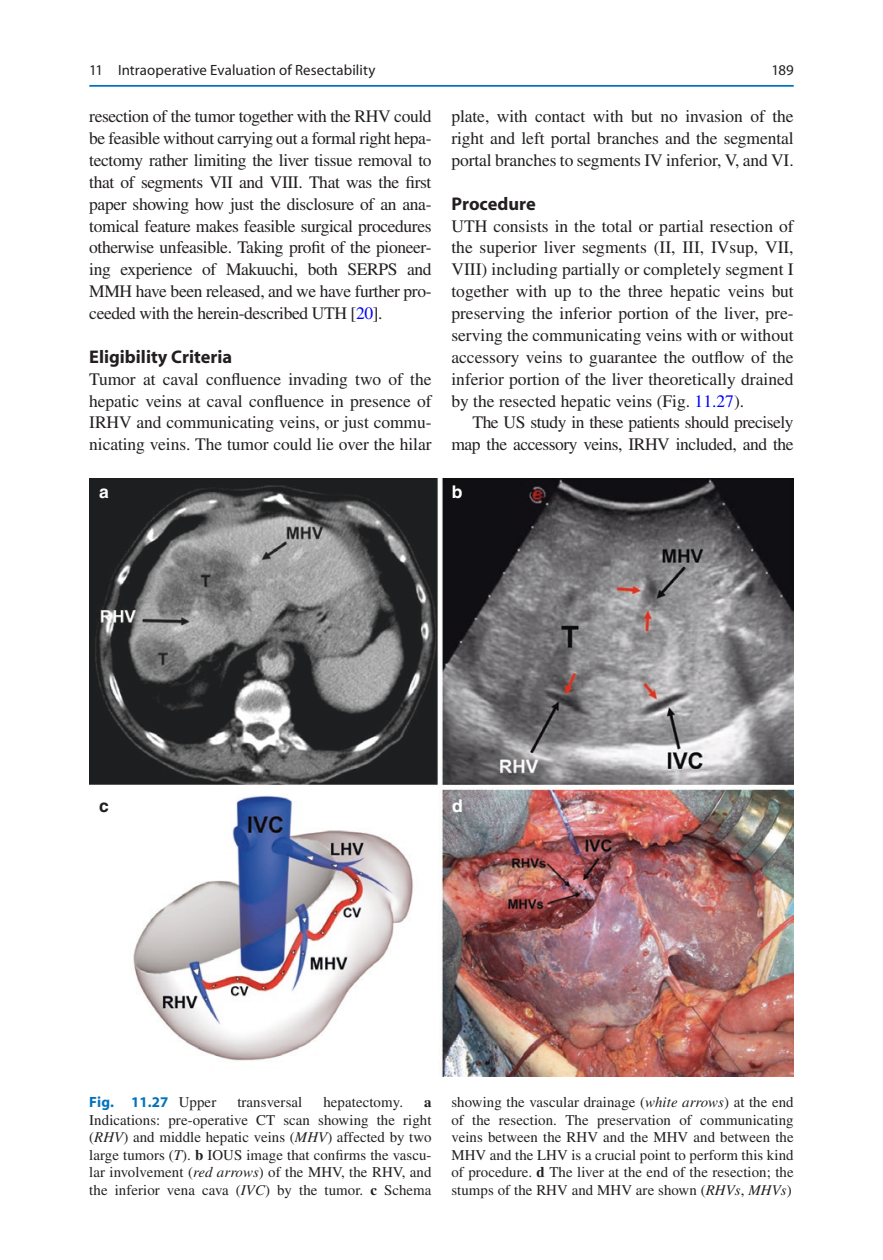
<style>
.page{position:relative;width:883px;height:1260px;background:#fff}
.page>*{position:absolute;margin:0;border:0;box-sizing:border-box;transform-origin:0 0}
.t1{font:700 18.38px "Lwffsc Myriad";color:#231f20}
.t2{font:17.5px/21.9px "Pbpkng Times";letter-spacing:-.005em;color:#231f20;text-align:justify}
.t3{font:17.5px/21.9px "Pbpkng Times";letter-spacing:-.025em;color:#231f20;text-align:right}
.t4{font:700 17.5px "Jlhskj Helvetica";color:#fff}
.t5{font:700 17.5px "Jlhskj Helvetica";color:#1d1e1f}
.t6{font:14.88px/17.5px "Pbpkng Times";letter-spacing:.005em;color:#231f20;text-align:justify}
.t7{font:14.88px "Kghfcr Myriad";letter-spacing:.005em;color:#231f20}
.t8{font:700 14.88px "Lwffsc Myriad";letter-spacing:.005em;color:#0073bc}
.t9{font:14.88px "Jvbnbv Myriad";color:#231f20}
.t10{font:700 14.88px "Xqscwh Times";color:#231f20}
.s1{color:#0000fa}
.s2{font-family:"Pbpkng Times";font-weight:400;color:#231f20}
.s3{font-family:"Ybkgns Times";font-style:italic}
.s4{font-family:"Xqscwh Times";font-weight:700}
</style>
<div class="page">
<img style="left:89px;top:478px;width:705px;height:598px">
<hr style="left:89px;top:85px;width:705px;height:2px;background:#0073bc">
<p class="t7" style="left:89px;top:63px;width:288px">11 Intraoperative Evaluation of Resectability</p>
<p class="t9" style="left:771px;top:63px;width:24px">189</p>
<p class="t2" style="left:89px;top:105px;width:344px">resection of the tumor together with the RHV could be feasible without carrying out a formal right hepa&shy;tectomy rather limiting the liver tissue removal to that of segments VII and VIII. That was the first paper showing how just the disclosure of an ana&shy;tomical feature makes feasible surgical procedures otherwise unfeasible. Taking profit of the pioneer&shy;ing experience of Makuuchi, both SERPS and MMH have been released, and we have further pro&shy;ceeded with the herein-described UTH [<span class="s1">20</span>].</p>
<p class="t1" style="left:89px;top:347px;width:144px">Eligibility Criteria</p>
<p class="t2" style="left:89px;top:368px;width:344px">Tumor at caval confluence invading two of the hepatic veins at caval confluence in presence of IRHV and communicating veins, or just commu&shy;nicating veins. The tumor could lie over the hilar</p>
<p class="t2" style="left:451px;top:105px;width:344px">plate, with contact with but no invasion of the right and left portal branches and the segmental portal branches to segments IV inferior, V, and VI.</p>
<p class="t1" style="left:451px;top:194px;width:86px">Procedure</p>
<p class="t2" style="left:451px;top:215px;width:344px">UTH consists in the total or partial resection of the superior liver segments (II, III, IVsup, VII, VIII) including partially or completely segment I together with up to the three hepatic veins but preserving the inferior portion of the liver, pre&shy;serving the communicating veins with or without accessory veins to guarantee the outflow of the inferior portion of the liver theoretically drained by the resected hepatic veins (Fig. <span class="s1">11.27</span>).</p>
<p class="t3" style="left:451px;top:412px;width:344px">The US study in these patients should precisely map the accessory veins, IRHV included, and the</p>
<p class="t4" style="left:99px;top:482px;width:11px">a</p>
<p class="t4" style="left:452px;top:482px;width:12px">b</p>
<p class="t5" style="left:99px;top:795px;width:11px">c</p>
<p class="t4" style="left:452px;top:795px;width:12px">d</p>
<p class="t8" style="left:89px;top:1095px;width:129px">Fig. 11.27 <span class="s2">Upper</span></p>
<p class="t6" style="left:237px;top:1094px;width:66px">transversal</p>
<p class="t6" style="left:323px;top:1094px;width:81px">hepatectomy.</p>
<p class="t10" style="left:424px;top:1093px;width:9px">a</p>
<p class="t6" style="left:89px;top:1111px;width:344px">Indications: pre-operative CT scan showing the right (<span class="s3">RHV</span>) and middle hepatic veins (<span class="s3">MHV</span>) affected by two large tumors (<span class="s3">T</span>). <span class="s4">b</span> IOUS image that confirms the vascu&shy;lar involvement (<span class="s3">red arrows</span>) of the MHV, the RHV, and the inferior vena cava (<span class="s3">IVC</span>) by the tumor. <span class="s4">c</span> Schema</p>
<p class="t6" style="left:451px;top:1094px;width:344px">showing the vascular drainage (<span class="s3">white arrows</span>) at the end of the resection. The preservation of communicating veins between the RHV and the MHV and between the MHV and the LHV is a crucial point to perform this kind of procedure. <span class="s4">d</span> The liver at the end of the resection; the stumps of the RHV and MHV are shown (<span class="s3">RHVs</span>, <span class="s3">MHVs</span>)</p>
</div>
